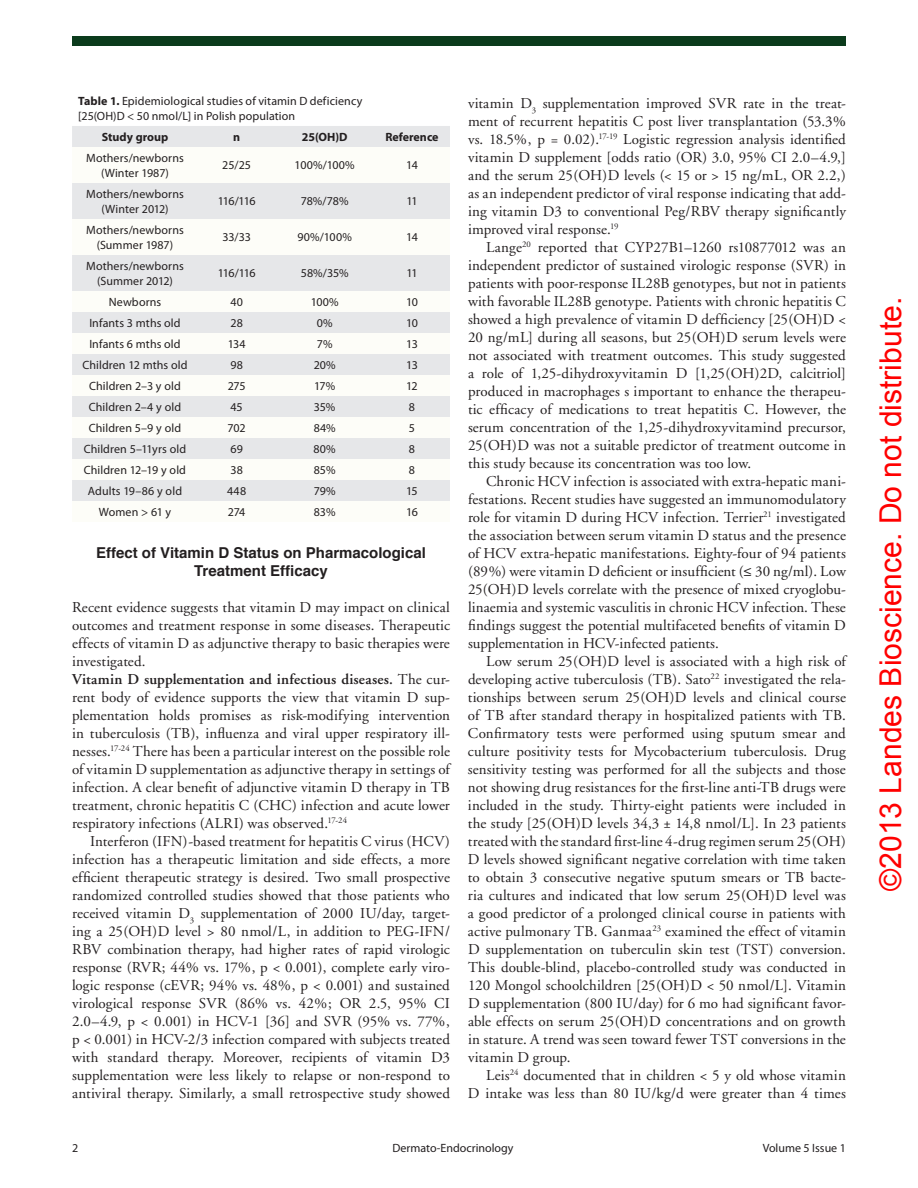
<style>
.page{position:relative;width:918px;height:1188px;background:#fff}
.page>*{position:absolute;margin:0;border:0;box-sizing:border-box;transform-origin:0 0}
.t1{font:30.15px "Arial";color:#f00}
.t2{font:15px/18px "Adobe Garamond";letter-spacing:.005em;color:#231f20;text-align:justify}
.t3{font:700 15px/18px "Helvetica";color:#231f20;text-align:center}
.t4{font:12px/15px "Myriad Pro";letter-spacing:.005em;color:#231f20;text-align:center}
.t5{font:700 12px "Myriad Pro";color:#231f20}
.s1{font-weight:700}
.s2{font-weight:600}
.s3{font-family:"Myriad Pro"}
</style>
<div class="page">
<div style="left:72px;top:36px;width:774px;height:10px;background:#0b3b1c"></div>
<div style="left:72px;top:126px;width:378px;height:21px;background:#e6e7e9"></div>
<svg style="left:72px;top:183px;width:378px;height:318px;fill:#e6e7e9"></svg>
<p class="t4" style="left:78px;top:93px;width:286px;text-align:left"><span class="s1">Table 1.</span> Epidemiological studies of vitamin D deficiency [25(OH)D &lt; 50 nmol/L] in Polish population</p>
<p class="t5" style="left:102px;top:129px;width:68px">Study group</p>
<p class="t5" style="left:233px;top:129px;width:9px">n</p>
<p class="t5" style="left:302px;top:129px;width:47px">25(OH)D</p>
<p class="t5" style="left:385px;top:129px;width:55px">Reference</p>
<p class="t4" style="left:86px;top:150px;width:99px">Mothers/newborns (Winter 1987)</p>
<p class="t4" style="left:222px;top:158px;width:30px">25/25</p>
<p class="t4" style="left:295px;top:158px;width:62px">100%/100%</p>
<p class="t4" style="left:406px;top:158px;width:13px">14</p>
<p class="t4" style="left:86px;top:186px;width:99px">Mothers/newborns (Winter 2012)</p>
<p class="t4" style="left:218px;top:194px;width:39px">116/116</p>
<p class="t4" style="left:301px;top:194px;width:49px">78%/78%</p>
<p class="t4" style="left:406px;top:194px;width:13px">11</p>
<p class="t4" style="left:86px;top:222px;width:99px">Mothers/newborns (Summer 1987)</p>
<p class="t4" style="left:223px;top:230px;width:30px">33/33</p>
<p class="t4" style="left:298px;top:230px;width:56px">90%/100%</p>
<p class="t4" style="left:406px;top:230px;width:13px">14</p>
<p class="t4" style="left:86px;top:258px;width:99px">Mothers/newborns (Summer 2012)</p>
<p class="t4" style="left:218px;top:266px;width:39px">116/116</p>
<p class="t4" style="left:301px;top:266px;width:49px">58%/35%</p>
<p class="t4" style="left:406px;top:266px;width:13px">11</p>
<p class="t4" style="left:109px;top:294px;width:54px">Newborns</p>
<p class="t4" style="left:230px;top:294px;width:14px">40</p>
<p class="t4" style="left:311px;top:294px;width:30px">100%</p>
<p class="t4" style="left:406px;top:294px;width:13px">10</p>
<p class="t4" style="left:89px;top:315px;width:93px">Infants 3 mths old</p>
<p class="t4" style="left:231px;top:315px;width:14px">28</p>
<p class="t4" style="left:317px;top:315px;width:17px">0%</p>
<p class="t4" style="left:406px;top:315px;width:13px">10</p>
<p class="t4" style="left:89px;top:336px;width:93px">Infants 6 mths old</p>
<p class="t4" style="left:228px;top:336px;width:19px">134</p>
<p class="t4" style="left:317px;top:336px;width:17px">7%</p>
<p class="t4" style="left:406px;top:336px;width:13px">13</p>
<p class="t4" style="left:83px;top:357px;width:107px">Children 12 mths old</p>
<p class="t4" style="left:230px;top:357px;width:14px">98</p>
<p class="t4" style="left:314px;top:357px;width:23px">20%</p>
<p class="t4" style="left:406px;top:357px;width:13px">13</p>
<p class="t4" style="left:89px;top:378px;width:93px">Children 2–3 y old</p>
<p class="t4" style="left:228px;top:378px;width:19px">275</p>
<p class="t4" style="left:314px;top:378px;width:23px">17%</p>
<p class="t4" style="left:406px;top:378px;width:13px">12</p>
<p class="t4" style="left:89px;top:399px;width:94px">Children 2–4 y old</p>
<p class="t4" style="left:231px;top:399px;width:14px">45</p>
<p class="t4" style="left:314px;top:399px;width:23px">35%</p>
<p class="t4" style="left:409px;top:399px;width:8px">8</p>
<p class="t4" style="left:89px;top:420px;width:94px">Children 5–9 y old</p>
<p class="t4" style="left:228px;top:420px;width:20px">702</p>
<p class="t4" style="left:314px;top:420px;width:24px">84%</p>
<p class="t4" style="left:409px;top:420px;width:8px">5</p>
<p class="t4" style="left:84px;top:441px;width:104px">Children 5–11yrs old</p>
<p class="t4" style="left:231px;top:441px;width:14px">69</p>
<p class="t4" style="left:314px;top:441px;width:24px">80%</p>
<p class="t4" style="left:409px;top:441px;width:8px">8</p>
<p class="t4" style="left:84px;top:462px;width:104px">Children 12–19 y old</p>
<p class="t4" style="left:231px;top:462px;width:14px">38</p>
<p class="t4" style="left:314px;top:462px;width:23px">85%</p>
<p class="t4" style="left:409px;top:462px;width:8px">8</p>
<p class="t4" style="left:88px;top:483px;width:96px">Adults 19–86 y old</p>
<p class="t4" style="left:227px;top:483px;width:21px">448</p>
<p class="t4" style="left:314px;top:483px;width:23px">79%</p>
<p class="t4" style="left:406px;top:483px;width:13px">15</p>
<p class="t4" style="left:99px;top:504px;width:74px">Women &gt; 61 y</p>
<p class="t4" style="left:228px;top:504px;width:19px">274</p>
<p class="t4" style="left:314px;top:504px;width:23px">83%</p>
<p class="t4" style="left:406px;top:504px;width:13px">16</p>
<p class="t3" style="left:96px;top:544px;width:331px">Effect of Vitamin D Status on Pharmacological<br>Treatment Efficacy</p>
<p class="t2" style="left:72px;top:599px;width:380px;text-align:left">Recent evidence suggests that vitamin D may impact on clinical outcomes and treatment response in some diseases. Therapeutic effects of vitamin D as adjunctive therapy to basic therapies were investigated.<br><span class="s2">Vitamin D supplementation and infectious diseases.</span> The cur&shy;rent body of evidence supports the view that vitamin D sup&shy;plementation holds promises as risk-modifying intervention in tuberculosis (TB), influenza and viral upper respiratory ill&shy;nesses.<sup>17-24</sup> There has been a particular interest on the possible role of vitamin D supplementation as adjunctive therapy in settings of infection. A clear benefit of adjunctive vitamin D therapy in TB treatment, chronic hepatitis C (CHC) infection and acute lower respiratory infections (ALRI) was observed.<sup>17-24</sup></p>
<p class="t2" style="left:72px;top:833px;width:379px;text-indent:18px">Interferon (IFN)-based treatment for hepatitis C virus (HCV) infection has a therapeutic limitation and side effects, a more efficient therapeutic strategy is desired. Two small prospective randomized controlled studies showed that those patients who received vitamin D<sub>3</sub> supplementation of 2000 IU/day, target&shy;ing a 25(OH)D level &gt; 80 nmol/L, in addition to PEG-IFN/ RBV combination therapy, had higher rates of rapid virologic response (RVR; 44% vs. 17%, p &lt; 0.001), complete early viro&shy;logic response (cEVR; 94% vs. 48%, p &lt; 0.001) and sustained virological response SVR (86% vs. 42%; OR 2.5, 95% CI 2.0–4.9, p &lt; 0.001) in HCV-1 [36] and SVR (95% vs. 77%, p &lt; 0.001) in HCV-2/3 infection compared with subjects treated with standard therapy. Moreover, recipients of vitamin D3 supplementation were less likely to relapse or non-respond to antiviral therapy. Similarly, a small retrospective study showed</p>
<p class="t2" style="left:468px;top:95px;width:380px">vitamin D<sub>3</sub> supplementation improved SVR rate in the treat&shy;ment of recurrent hepatitis C post liver transplantation (53.3% vs. 18.5%, p = 0.02).<sup>17-19</sup> Logistic regression analysis identified vitamin D supplement [odds ratio (OR) 3.0, 95% CI 2.0–4.9,] and the serum 25(OH)D levels (&lt; 15 or &gt; 15 ng/mL, OR 2.2,) as an independent predictor of viral response indicating that add&shy;ing vitamin D3 to conventional Peg/RBV therapy significantly improved viral response.<sup>19</sup></p>
<p class="t2" style="left:468px;top:239px;width:379px;text-indent:18px">Lange<sup>20</sup> reported that CYP27B1–1260 rs10877012 was an independent predictor of sustained virologic response (SVR) in patients with poor-response IL28B genotypes, but not in patients with favorable IL28B genotype. Patients with chronic hepatitis C showed a high prevalence of vitamin D defficiency [25(OH)D &lt; 20 ng/mL] during all seasons, but 25(OH)D serum levels were not associated with treatment outcomes. This study suggested a role of 1,25-dihydroxyvitamin D [1,25(OH)2D, calcitriol] produced in macrophages s important to enhance the therapeu&shy;tic efficacy of medications to treat hepatitis C. However, the serum concentration of the 1,25-dihydroxyvitamind precursor, 25(OH)D was not a suitable predictor of treatment outcome in this study because its concentration was too low.</p>
<p class="t2" style="left:468px;top:473px;width:379px;text-indent:18px">Chronic HCV infection is associated with extra-hepatic mani&shy;festations. Recent studies have suggested an immunomodulatory role for vitamin D during HCV infection. Terrier<sup>21</sup> investigated the association between serum vitamin D status and the presence of HCV extra-hepatic manifestations. Eighty-four of 94 patients (89%) were vitamin D deficient or insufficient (<span class="s3">≤</span> 30 ng/ml). Low 25(OH)D levels correlate with the presence of mixed cryoglobu&shy;linaemia and systemic vasculitis in chronic HCV infection. These findings suggest the potential multifaceted benefits of vitamin D supplementation in HCV-infected patients.</p>
<p class="t2" style="left:468px;top:653px;width:380px;text-indent:18px">Low serum 25(OH)D level is associated with a high risk of developing active tuberculosis (TB). Sato<sup>22</sup> investigated the rela&shy;tionships between serum 25(OH)D levels and clinical course of TB after standard therapy in hospitalized patients with TB.<br>Confirmatory tests were performed using sputum smear and culture positivity tests for Mycobacterium tuberculosis. Drug sensitivity testing was performed for all the subjects and those not showing drug resistances for the first-line anti-TB drugs were included in the study. Thirty-eight patients were included in the study [25(OH)D levels 34,3 ± 14,8 nmol/L]. In 23 patients treated with the standard first-line 4-drug regimen serum 25(OH)<br>D levels showed significant negative correlation with time taken to obtain 3 consecutive negative sputum smears or TB bacte&shy;ria cultures and indicated that low serum 25(OH)D level was a good predictor of a prolonged clinical course in patients with active pulmonary TB. Ganmaa<sup>23</sup> examined the effect of vitamin D supplementation on tuberculin skin test (TST) conversion.<br>This double-blind, placebo-controlled study was conducted in 120 Mongol schoolchildren [25(OH)D &lt; 50 nmol/L]. Vitamin D supplementation (800 IU/day) for 6 mo had significant favor&shy;able effects on serum 25(OH)D concentrations and on growth in stature. A trend was seen toward fewer TST conversions in the vitamin D group.</p>
<p class="t2" style="left:468px;top:1067px;width:379px;text-align:right">Leis<sup>24</sup> documented that in children &lt; 5 y old whose vitamin<br>D intake was less than 80 IU/kg/d were greater than 4 times</p>
<p class="t4" style="left:72px;top:1140px;width:8px">2</p>
<p class="t4" style="left:392px;top:1140px;width:123px">Dermato-Endocrinology</p>
<p class="t4" style="left:763px;top:1140px;width:85px">Volume 5 Issue 1</p>
<h1 class="t1" style="left:871px;top:891px;width:595px;rotate:-90deg">©2013 Landes Bioscience. Do not distribute.</h1>
</div>
